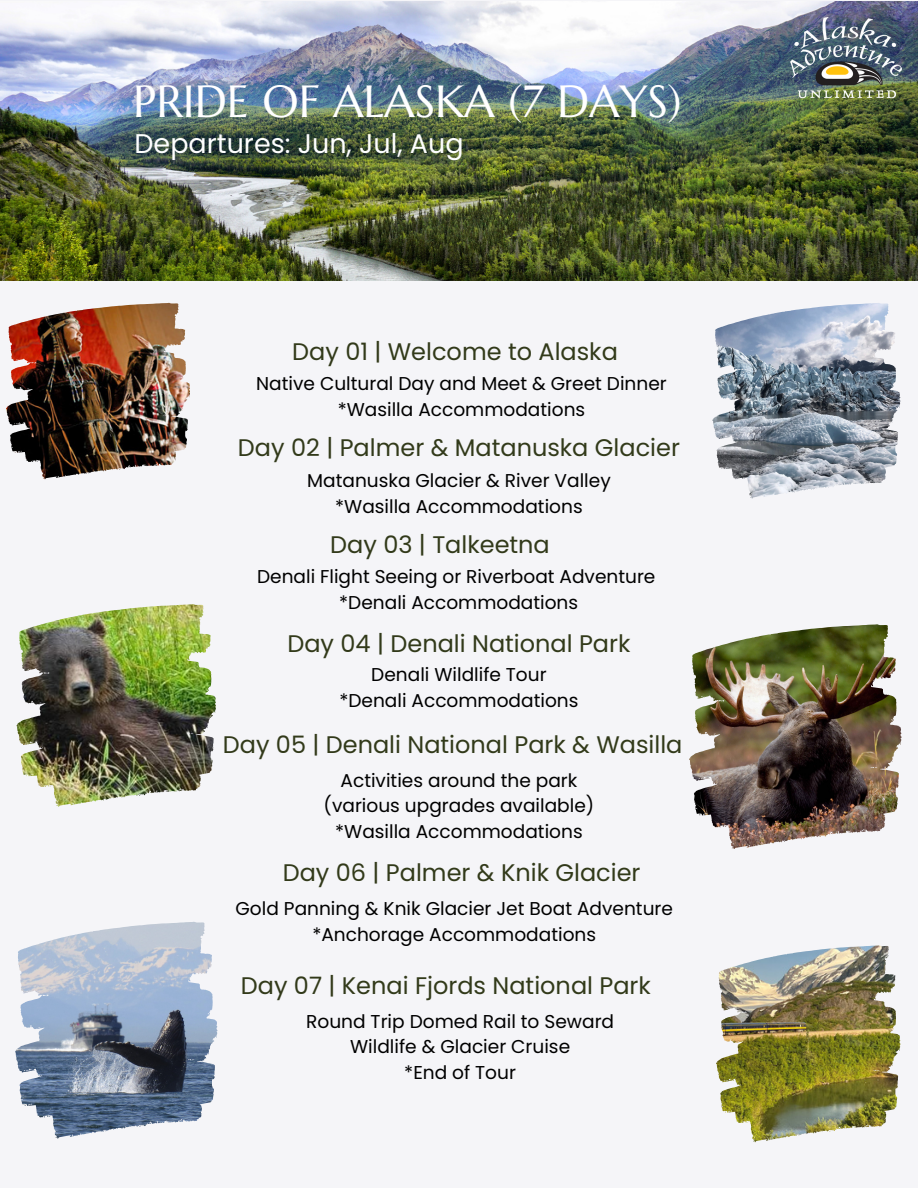
<style>
.page{position:relative;width:918px;height:1188px;background:#fff}
.page>*{position:absolute;margin:0;border:0;box-sizing:border-box;transform-origin:0 0}
.t1{font:45px "Marcellus";color:#fff}
.t2{font:27px "Poppins";color:#fff}
.t3{font:24px "Poppins";color:#323a1a}
.t4{font:18.6px "Poppins";color:#000}
</style>
<div class="page">
<img style="left:6px;top:1px;width:912px;height:1142px">
<img style="left:0;top:2px;width:918px;height:279px">
<img style="left:791px;top:18px;width:110px;height:81px">
<img style="left:188px;top:934px;width:29px;height:94px">
<img style="left:187px;top:615px;width:29px;height:88px">
<img style="left:164px;top:313px;width:26px;height:76px">
<img style="left:873px;top:314px;width:27px;height:85px">
<img style="left:871px;top:637px;width:30px;height:98px">
<img style="left:874px;top:956px;width:26px;height:86px">
<p class="t1" style="left:133px;top:73px;width:550px">PRIDE OF ALASKA (7 DAYS)</p>
<p class="t2" style="left:135px;top:125px;width:331px">Departures: Jun, Jul, Aug</p>
<h3 class="t3" style="left:292px;top:334px;width:327px">Day 01 | Welcome to Alaska</h3>
<p class="t4" style="left:256px;top:371px;width:412px">Native Cultural Day and Meet &amp; Greet Dinner</p>
<p class="t4" style="left:338px;top:396px;width:249px">*Wasilla Accommodations</p>
<h3 class="t3" style="left:238px;top:431px;width:443px">Day 02 | Palmer &amp; Matanuska Glacier</h3>
<p class="t4" style="left:307px;top:467px;width:305px">Matanuska Glacier &amp; River Valley</p>
<p class="t4" style="left:335px;top:493px;width:249px">*Wasilla Accommodations</p>
<p class="t3" style="left:330px;top:527px;width:221px">Day 03 | Talkeetna</p>
<h3 class="t4" style="left:257px;top:564px;width:400px">Denali Flight Seeing or Riverboat Adventure</h3>
<p class="t4" style="left:339px;top:589px;width:240px">*Denali Accommodations</p>
<p class="t3" style="left:287px;top:627px;width:345px">Day 04 | Denali National Park</p>
<h3 class="t4" style="left:371px;top:662px;width:177px">Denali Wildlife Tour</h3>
<p class="t4" style="left:339px;top:688px;width:241px">*Denali Accommodations</p>
<p class="t3" style="left:223px;top:727px;width:461px">Day 05 | Denali National Park &amp; Wasilla</p>
<p class="t4" style="left:341px;top:767px;width:238px">Activities around the park</p>
<p class="t4" style="left:324px;top:793px;width:272px">(various upgrades available)</p>
<h3 class="t4" style="left:335px;top:819px;width:249px">*Wasilla Accommodations</h3>
<p class="t3" style="left:283px;top:856px;width:359px">Day 06 | Palmer &amp; Knik Glacier</p>
<h2 class="t4" style="left:236px;top:896px;width:439px">Gold Panning &amp; Knik Glacier Jet Boat Adventure</h2>
<h3 class="t4" style="left:312px;top:921px;width:285px">*Anchorage Accommodations</h3>
<p class="t3" style="left:241px;top:968px;width:412px">Day 07 | Kenai Fjords National Park</p>
<h3 class="t4" style="left:306px;top:1008px;width:310px">Round Trip Domed Rail to Seward</h3>
<p class="t4" style="left:350px;top:1034px;width:222px">Wildlife &amp; Glacier Cruise</p>
<p class="t4" style="left:404px;top:1060px;width:113px">*End of Tour</p>
</div>
